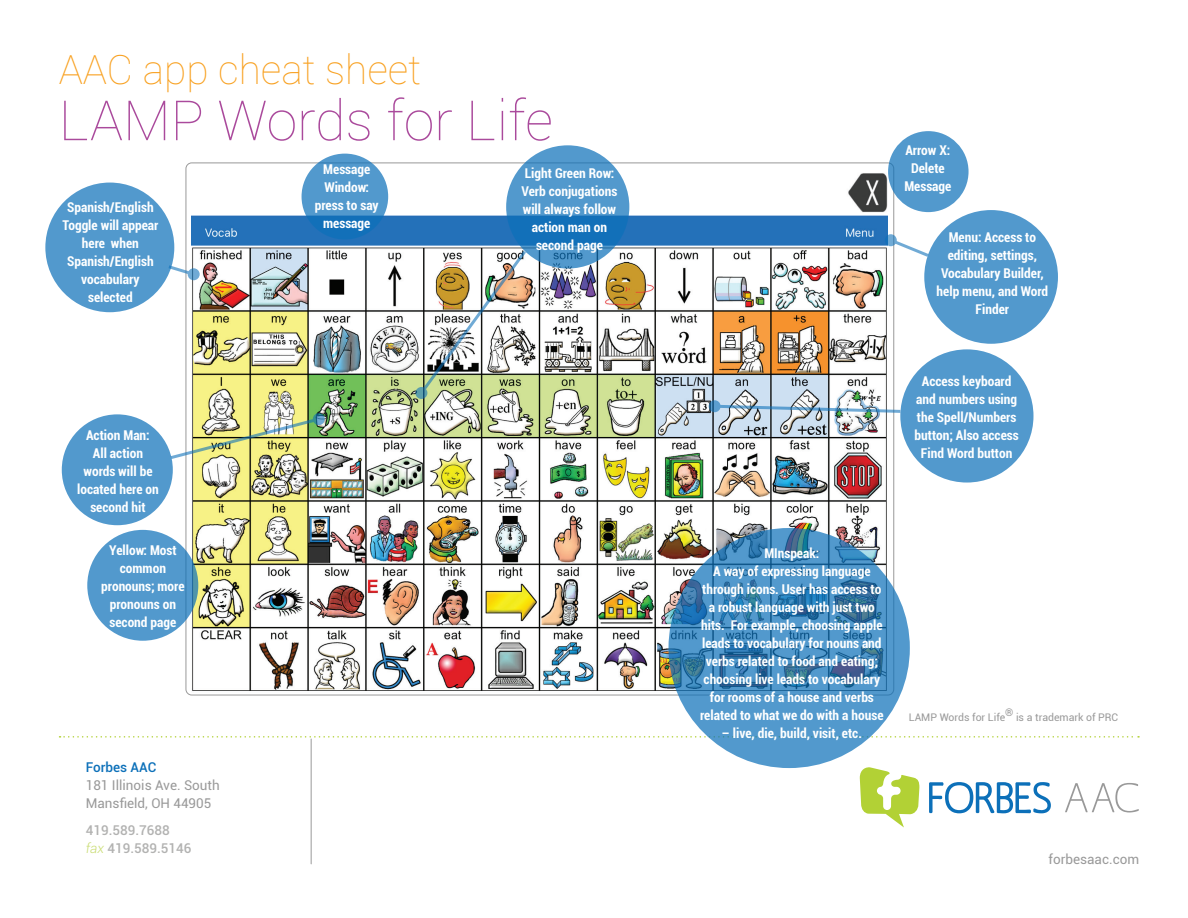
<style>
.page{position:relative;width:1188px;height:918px;background:#fff}
.page>*{position:absolute;margin:0;border:0;box-sizing:border-box;transform-origin:0 0}
.t1{font:100 55.5px "Roboto";color:#aa4a9c}
.t2{font:100 40.5px "Roboto";color:#f8a01f}
.t3{font:700 condensed 13.5px/18px "Roboto";color:#fff;text-align:center}
.t4{font:13.5px/18px "Roboto";color:#999}
.t5{font:500 13.5px/18px "Roboto";color:#b2b2b1}
.t6{font:500 13.5px "Roboto";color:#0c70b9}
.t7{font:10.5px "Roboto";color:#999}
.s1{font-weight:300;font-style:italic;color:#c8dc71}
</style>
<div class="page">
<svg style="left:929px;top:782px;width:122px;height:31px"></svg>
<svg style="left:1065px;top:783px;width:74px;height:30px"></svg>
<svg style="left:860px;top:767px;width:59px;height:61px"></svg>
<svg style="left:60px;top:736px;width:1079px;height:2px"></svg>
<hr style="left:311px;top:739px;width:1px;height:125px;background:#999">
<img style="left:192px;top:171px;width:695px;height:520px">
<svg style="left:506px;top:145px;width:123px;height:124px;background:#3f8cc6"></svg>
<svg style="left:668px;top:528px;width:242px;height:240px;background:#448abd"></svg>
<svg style="left:302px;top:154px;width:86px;height:86px;background:#438fc8"></svg>
<div style="left:888px;top:131px;width:81px;height:81px;background:#5299cd;border-radius:50%"></div>
<div style="left:900px;top:349px;width:133px;height:134px;background:#5299cd;border-radius:50%"></div>
<svg style="left:171px;top:415px;width:151px;height:46px"></svg>
<svg style="left:313px;top:413px;width:12px;height:12px"></svg>
<svg style="left:167px;top:264px;width:30px;height:14px"></svg>
<svg style="left:188px;top:268px;width:12px;height:12px"></svg>
<svg style="left:417px;top:249px;width:111px;height:148px"></svg>
<svg style="left:415px;top:387px;width:12px;height:12px"></svg>
<svg style="left:887px;top:237px;width:42px;height:21px"></svg>
<svg style="left:885px;top:234px;width:12px;height:12px"></svg>
<div style="left:87px;top:530px;width:111px;height:111px;background:#5299cd;border-radius:50%"></div>
<div style="left:62px;top:414px;width:111px;height:111px;background:#5299cd;border-radius:50%"></div>
<div style="left:45px;top:183px;width:129px;height:129px;background:#5299cd;border-radius:50%"></div>
<div style="left:924px;top:210px;width:134px;height:134px;background:#5299cd;border-radius:50%"></div>
<svg style="left:712px;top:403px;width:190px;height:11px"></svg>
<svg style="left:709px;top:400px;width:12px;height:12px"></svg>
<h2 class="t2" style="left:59px;top:42px;width:364px">AAC app cheat sheet</h2>
<h1 class="t1" style="left:59px;top:82px;width:496px">LAMP Words for Life</h1>
<p class="t3" style="left:521px;top:163px;width:98px">Light Green Row:<br>Verb conjugations will always follow action man on second page</p>
<p class="t3" style="left:315px;top:160px;width:65px">Message<br>Window: press to say message</p>
<p class="t3" style="left:62px;top:198px;width:98px">Spanish/English<br>Toggle will appear here when<br>Spanish/English vocabulary selected</p>
<p class="t3" style="left:77px;top:426px;width:83px">Action Man:<br>All action words will be located here on second hit</p>
<p class="t3" style="left:101px;top:541px;width:85px">Yellow: Most common pronouns; more pronouns on second page</p>
<p class="t6" style="left:86px;top:758px;width:72px">Forbes AAC</p>
<p class="t4" style="left:86px;top:776px;width:136px">181 Illinois Ave. South<br>Mansfield, OH 44905</p>
<p class="t5" style="left:86px;top:821px;width:107px">419.589.7688 <span class="s1">fax</span> 419.589.5146</p>
<p class="t3" style="left:904px;top:141px;width:49px">Arrow X:<br>Delete<br>Message</p>
<p class="t3" style="left:937px;top:228px;width:113px">Menu: Access to editing, settings,<br>Vocabulary Builder, help menu, and Word<br>Finder</p>
<p class="t3" style="left:915px;top:372px;width:106px">Access keyboard and numbers using the Spell/Numbers button; Also access<br>Find Word button</p>
<p class="t3" style="left:700px;top:544px;width:185px">MInspeak:<br>A way of expressing language through icons. User has access to a robust language with just two hits. For example, choosing apple leads to vocabulary for nouns and verbs related to food and eating; choosing live leads to vocabulary for rooms of a house and verbs related to what we do with a house</p>
<p class="t3" style="left:722px;top:724px;width:142px">– live, die, build, visit, etc.</p>
<p class="t7" style="left:909px;top:710px;width:211px">LAMP Words for Life® is a trademark of PRC</p>
<p class="t4" style="left:1049px;top:849px;width:92px">forbesaac.com</p>
</div>
